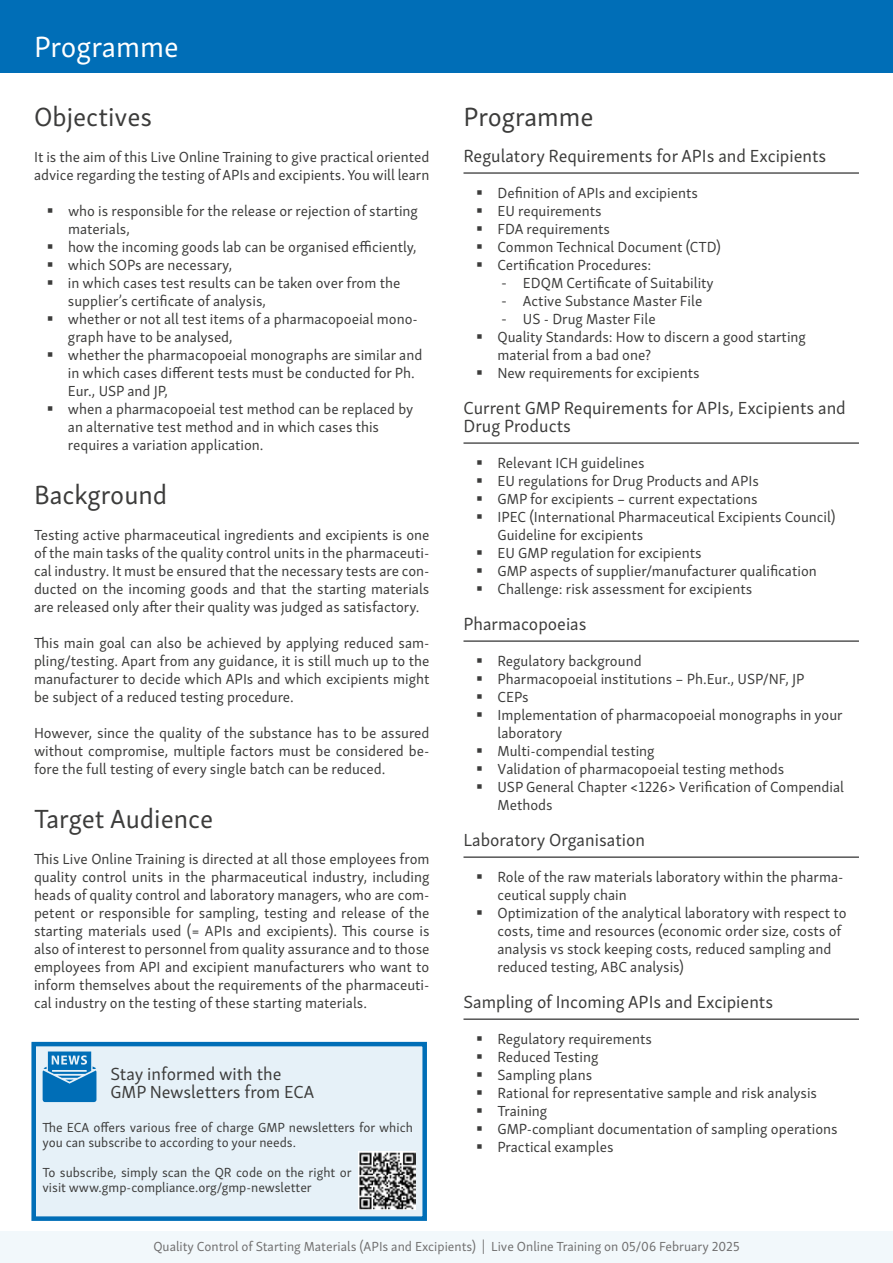
<style>
.page{position:relative;width:893px;height:1263px;background:#fff}
.page>*{position:absolute;margin:0;border:0;box-sizing:border-box;transform-origin:0 0}
.t1{font:30px "Skolar Sans Latn";color:#fff}
.t2{font:27px "Skolar Sans Latn";color:#3c3c3b}
.t3{font:18px/18px "Skolar Sans Latn";color:#3c3c3b}
.t4{font:15px/18px "Skolar Sans Latn";color:#3c3c3b}
.t5{font:13.5px/15px "Skolar Sans Latn";color:#3c3c3b}
.t6{font:13.5px "Skolar Sans Latn";color:#706f6f}
.s1{font-family:"Myriad Pro"}
</style>
<div class="page">
<div style="left:0;top:0;width:893px;height:72px;background:#006eb7"></div>
<hr style="left:463px;top:173px;width:396px;height:1px;background:#000">
<hr style="left:463px;top:443px;width:396px;height:1px;background:#000">
<hr style="left:463px;top:641px;width:396px;height:1px;background:#000">
<hr style="left:463px;top:857px;width:396px;height:1px;background:#000">
<hr style="left:463px;top:1019px;width:396px;height:1px;background:#000">
<div style="left:0;top:1231px;width:893px;height:32px;background:#f2f8fb"></div>
<div style="left:31px;top:1043px;width:396px;height:178px;background:#e6f1f8"></div>
<div style="left:31px;top:1042px;width:396px;height:179px;border:4px solid #006eb7"></div>
<svg style="left:43px;top:1051px;width:53px;height:51px;background:#328ac5"></svg>
<img style="left:358px;top:1151px;width:58px;height:58px">
<h1 class="t1" style="left:34px;top:24px;width:146px">Programme</h1>
<h2 class="t2" style="left:34px;top:96px;width:120px">Objectives</h2>
<p class="t4" style="left:34px;top:147px;width:397px">It is the aim of this Live Online Training to give practical oriented advice regarding the testing of APIs and excipients. You will learn</p>
<p class="t4" style="left:68px;top:201px;width:356px">who is responsible for the release or rejection of starting materials,<br>how the incoming goods lab can be organised efficiently, which SOPs are necessary,<br>in which cases test results can be taken over from the supplier’s certificate of analysis,<br>whether or not all test items of a pharmacopoeial mono&shy;graph have to be analysed,<br>whether the pharmacopoeial monographs are similar and in which cases different tests must be conducted for Ph.<br>Eur., USP and JP,<br>when a pharmacopoeial test method can be replaced by an alternative test method and in which cases this requires a variation application.</p>
<h2 class="t2" style="left:34px;top:474px;width:135px">Background</h2>
<p class="t4" style="left:34px;top:525px;width:397px;text-align:justify">Testing active pharmaceutical ingredients and excipients is one of the main tasks of the quality control units in the pharmaceuti&shy;cal industry. It must be ensured that the necessary tests are con&shy;ducted on the incoming goods and that the starting materials are released only after their quality was judged as satisfactory.</p>
<p class="t4" style="left:34px;top:633px;width:397px;text-align:justify">This main goal can also be achieved by applying reduced sam&shy;pling/testing. Apart from any guidance, it is still much up to the manufacturer to decide which APIs and which excipients might be subject of a reduced testing procedure.</p>
<p class="t4" style="left:34px;top:723px;width:397px;text-align:justify">However, since the quality of the substance has to be assured without compromise, multiple factors must be considered be&shy;fore the full testing of every single batch can be reduced.</p>
<h2 class="t2" style="left:34px;top:798px;width:181px">Target Audience</h2>
<p class="t4" style="left:34px;top:849px;width:397px;text-align:justify">This Live Online Training is directed at all those employees from quality control units in the pharmaceutical industry, including heads of quality control and laboratory managers, who are com&shy;petent or responsible for sampling, testing and release of the starting materials used (= APIs and excipients). This course is also of interest to personnel from quality assurance and to those employees from API and excipient manufacturers who want to inform themselves about the requirements of the pharmaceuti&shy;cal industry on the testing of these starting materials.</p>
<p class="t3" style="left:111px;top:1063px;width:205px">Stay informed with the<br>GMP Newsletters from ECA</p>
<p class="t5" style="left:43px;top:1119px;width:372px">The ECA offers various free of charge GMP newsletters for which you can subscribe to according to your needs.</p>
<p class="t5" style="left:43px;top:1164px;width:311px">To subscribe, simply scan the QR code on the right or visit www.gmp-compliance.org/gmp-newsletter</p>
<h2 class="t2" style="left:463px;top:96px;width:132px">Programme</h2>
<p class="t3" style="left:463px;top:145px;width:364px">Regulatory Requirements for APIs and Excipients</p>
<p class="t4" style="left:497px;top:183px;width:225px">Definition of APIs and excipients<br>EU requirements<br>FDA requirements<br>Common Technical Document (CTD)<br>Certification Procedures:</p>
<p class="t4" style="left:502px;top:273px;width:214px"><span class="s1">-</span> EDQM Certificate of Suitability</p>
<p class="t4" style="left:502px;top:291px;width:202px"><span class="s1">-</span> Active Substance Master File</p>
<p class="t4" style="left:497px;top:309px;width:310px"><span class="s1">-</span> US - Drug Master File<br>Quality Standards: How to discern a good starting material from a bad one?<br>New requirements for excipients</p>
<p class="t3" style="left:463px;top:397px;width:384px">Current GMP Requirements for APIs, Excipients and<br>Drug Products</p>
<p class="t4" style="left:497px;top:453px;width:340px">Relevant ICH guidelines<br>EU regulations for Drug Products and APIs<br>GMP for excipients – current expectations<br>IPEC (International Pharmaceutical Excipients Council)<br>Guideline for excipients<br>EU GMP regulation for excipients<br>GMP aspects of supplier/manufacturer qualification Challenge: risk assessment for excipients</p>
<p class="t3" style="left:463px;top:613px;width:125px">Pharmacopoeias</p>
<p class="t4" style="left:497px;top:651px;width:348px">Regulatory background<br>Pharmacopoeial institutions – Ph.Eur., USP/NF, JP<br>CEPs<br>Implementation of pharmacopoeial monographs in your laboratory<br>Multi-compendial testing<br>Validation of pharmacopoeial testing methods<br>USP General Chapter &lt;1226&gt; Verification of Compendial<br>Methods</p>
<p class="t3" style="left:463px;top:829px;width:183px">Laboratory Organisation</p>
<p class="t4" style="left:497px;top:867px;width:351px">Role of the raw materials laboratory within the pharma&shy;ceutical supply chain<br>Optimization of the analytical laboratory with respect to costs, time and resources (economic order size, costs of analysis vs stock keeping costs, reduced sampling and reduced testing, ABC analysis)</p>
<p class="t3" style="left:463px;top:991px;width:311px">Sampling of Incoming APIs and Excipients</p>
<p class="t4" style="left:497px;top:1029px;width:342px">Regulatory requirements<br>Reduced Testing<br>Sampling plans<br>Rational for representative sample and risk analysis<br>Training<br>GMP-compliant documentation of sampling operations<br>Practical examples</p>
<p class="t6" style="left:153px;top:1236px;width:588px">Quality Control of Starting Materials (APIs and Excipients) | Live Online Training on 05/06 February 2025</p>
</div>
